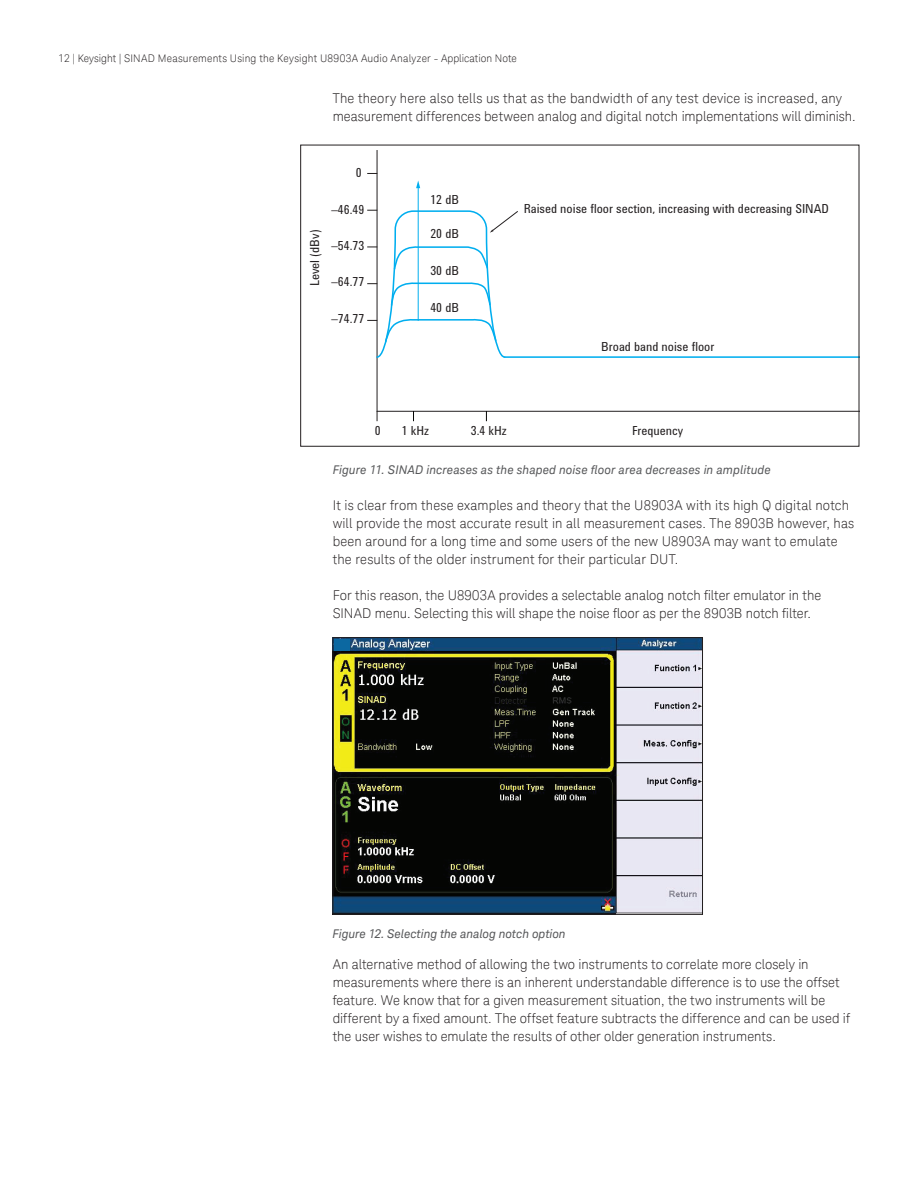
<style>
.page{position:relative;width:918px;height:1188px;background:#fff}
.page>*{position:absolute;margin:0;border:0;box-sizing:border-box;transform-origin:0 0}
.t1{font:300 13.5px/18px "Keysight Sans";letter-spacing:.005em;color:#231f20}
.t2{font:12.75px "Agilent Condensed CFF";color:#231f20}
.t3{font:italic 12px "Keysight Sans";letter-spacing:.015em;color:#57585a}
.t4{font:300 10.5px "Keysight Sans";letter-spacing:.015em;color:#231f20}
</style>
<div class="page">
<hr style="left:418px;top:187px;width:1px;height:134px;background:#00aeef">
<svg style="left:416px;top:180px;width:4px;height:8px"></svg>
<hr style="left:377px;top:150px;width:1px;height:262px;background:#231f20">
<hr style="left:377px;top:411px;width:482px;height:1px;background:#231f20">
<hr style="left:505px;top:356px;width:354px;height:2px;background:#00aeef">
<svg style="left:367px;top:210px;width:152px;height:149px"></svg>
<div style="left:300px;top:145px;width:559px;height:302px;border:1px solid #231f20"></div>
<img style="left:335px;top:639px;width:366px;height:274px">
<div style="left:333px;top:637px;width:370px;height:278px;border:1px solid #231f20"></div>
<div style="left:335px;top:639px;width:15px;height:11px;background:#0c68a1"></div>
<p class="t4" style="left:59px;top:52px;width:460px">12 | Keysight | SINAD Measurements Using the Keysight U8903A Audio Analyzer - Application Note</p>
<p class="t1" style="left:333px;top:90px;width:525px">The theory here also tells us that as the bandwidth of any test device is increased, any measurement differences between analog and digital notch implementations will diminish.</p>
<p class="t2" style="left:305px;top:286px;width:58px;rotate:-90deg">Level (dBv)</p>
<p class="t2" style="left:356px;top:163px;width:7px">0</p>
<p class="t2" style="left:332px;top:200px;width:34px">–46.49</p>
<p class="t2" style="left:332px;top:236px;width:34px">–54.73</p>
<p class="t2" style="left:332px;top:272px;width:34px">–64.77</p>
<p class="t2" style="left:332px;top:309px;width:34px">–74.77</p>
<p class="t2" style="left:430px;top:190px;width:30px">12 dB</p>
<p class="t2" style="left:430px;top:224px;width:30px">20 dB</p>
<p class="t2" style="left:430px;top:261px;width:30px">30 dB</p>
<p class="t2" style="left:430px;top:298px;width:30px">40 dB</p>
<p class="t2" style="left:524px;top:199px;width:307px">Raised noise floor section, increasing with decreasing SINAD</p>
<p class="t2" style="left:601px;top:337px;width:114px">Broad band noise floor</p>
<p class="t2" style="left:375px;top:421px;width:7px">0</p>
<p class="t2" style="left:402px;top:421px;width:29px">1 kHz</p>
<p class="t2" style="left:471px;top:421px;width:37px">3.4 kHz</p>
<p class="t2" style="left:632px;top:421px;width:53px">Frequency</p>
<p class="t3" style="left:333px;top:462px;width:440px">Figure 11. SINAD increases as the shaped noise floor area decreases in amplitude</p>
<p class="t1" style="left:333px;top:496px;width:523px">It is clear from these examples and theory that the U8903A with its high Q digital notch will provide the most accurate result in all measurement cases. The 8903B however, has been around for a long time and some users of the new U8903A may want to emulate the results of the older instrument for their particular DUT.</p>
<p class="t1" style="left:333px;top:586px;width:490px">For this reason, the U8903A provides a selectable analog notch filter emulator in the<br>SINAD menu. Selecting this will shape the noise floor as per the 8903B notch filter.</p>
<p class="t3" style="left:333px;top:926px;width:235px">Figure 12. Selecting the analog notch option</p>
<p class="t1" style="left:333px;top:955px;width:519px">An alternative method of allowing the two instruments to correlate more closely in measurements where there is an inherent understandable difference is to use the offset feature. We know that for a given measurement situation, the two instruments will be different by a fixed amount. The offset feature subtracts the difference and can be used if the user wishes to emulate the results of other older generation instruments.</p>
</div>
